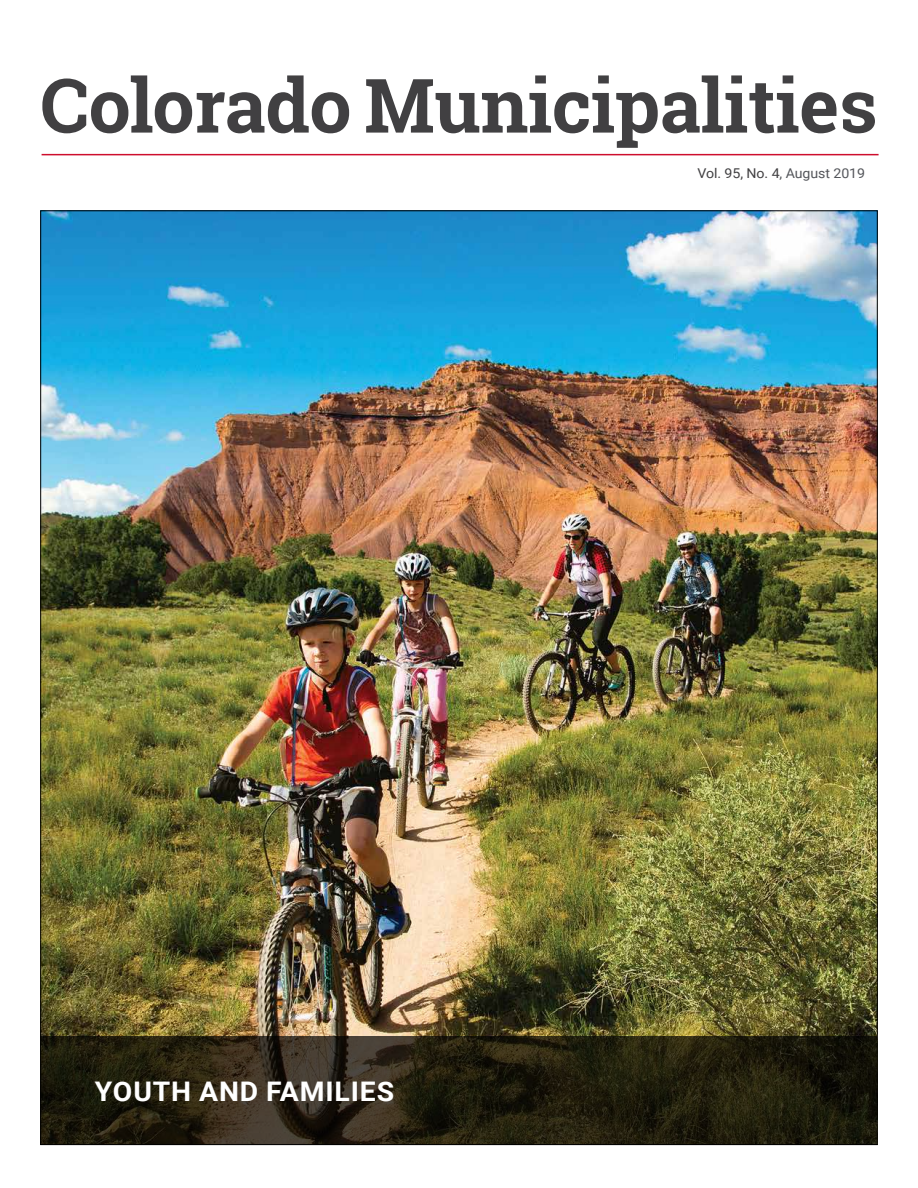
<style>
.page{position:relative;width:918px;height:1188px;background:#fff}
.page>*{position:absolute;margin:0;border:0;box-sizing:border-box;transform-origin:0 0}
.t1{font:700 75px "Roboto Slab";letter-spacing:-.005em;color:#414042}
.t2{font:700 27px "Roboto";letter-spacing:.03em;color:#fff;scale:1.05 1}
.t3{font:13.5px "Roboto";letter-spacing:-.005em;color:#414042;scale:1.05 1}
.s1{color:#54565b}
</style>
<div class="page">
<img style="left:42px;top:213px;width:834px;height:824px">
<svg style="left:40px;top:1037px;width:838px;height:108px;background:#252011"></svg>
<hr style="left:42px;top:154px;width:837px;height:1px;background:#ce0e2d">
<p class="t1" style="left:40px;top:54px;width:838px">Colorado Municipalities</p>
<p class="t3" style="left:698px;top:163px;width:161px">Vol. 95, No. 4<span class="s1">, August 2019</span></p>
<p class="t2" style="left:95px;top:1072px;width:286px">YOUTH AND FAMILIES</p>
</div>
